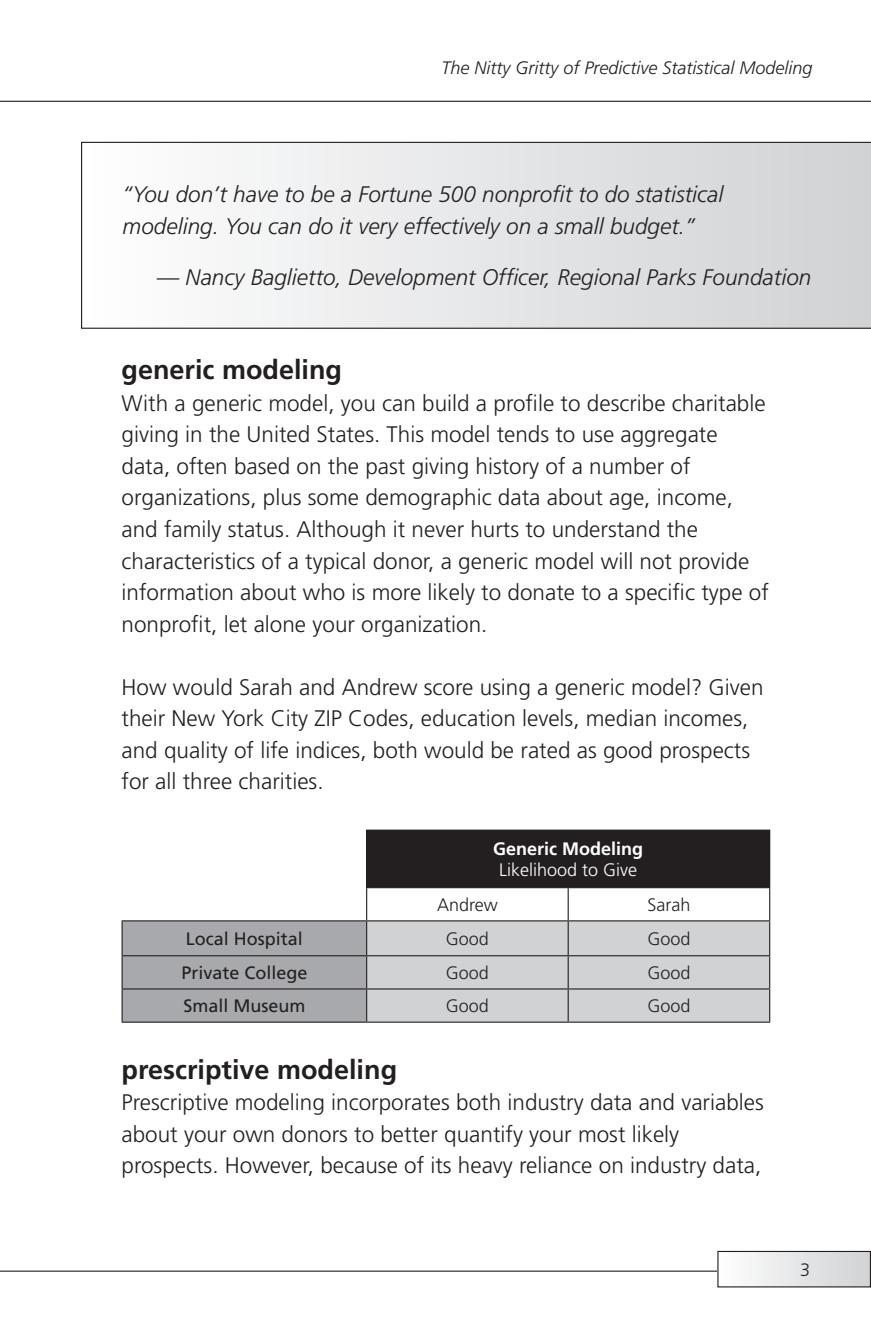
<style>
.page{position:relative;width:871px;height:1337px;background:#fff}
.page>*{position:absolute;margin:0;border:0;box-sizing:border-box;transform-origin:0 0}
.t1{font:700 27px "Frutiger";color:#231f20}
.t2{font:300 22.5px/31.5px "Frutiger";color:#231f20}
.t3{font:italic 300 22.5px/31.5px "Frutiger";color:#231f20}
.t4{font:italic 300 18px "Frutiger";color:#231f20}
.t5{font:18px "Frutiger";color:#231f20}
.t6{font:300 18px "Frutiger";color:#231f20}
.t7{font:300 18px "Frutiger";color:#fff}
.t8{font:700 18px "Frutiger";color:#fff}
</style>
<div class="page">
<hr style="left:0;top:1270px;width:871px;height:1px;background:#231f20">
<div style="left:718px;top:1251px;width:152px;height:35px;background:linear-gradient(to right,#fefefe,#d1d2d5)"></div>
<div style="left:717px;top:1250px;width:154px;height:37px;border:1px solid #231f20"></div>
<hr style="left:0;top:101px;width:871px;height:1px;background:#231f20">
<div style="left:367px;top:830px;width:403px;height:57px;background:#231f20"></div>
<svg style="left:123px;top:888px;width:646px;height:133px"></svg>
<hr style="left:366px;top:829px;width:202px;height:1px;background:#231f20">
<hr style="left:568px;top:829px;width:202px;height:1px;background:#231f20">
<hr style="left:366px;top:887px;width:202px;height:1px;background:#231f20">
<hr style="left:366px;top:888px;width:1px;height:32px;background:#231f20">
<hr style="left:568px;top:887px;width:202px;height:1px;background:#231f20">
<hr style="left:567px;top:888px;width:2px;height:32px;background:#231f20">
<hr style="left:769px;top:888px;width:1px;height:32px;background:#231f20">
<hr style="left:122px;top:920px;width:245px;height:1px;background:#231f20">
<hr style="left:122px;top:921px;width:1px;height:34px;background:#231f20">
<hr style="left:367px;top:920px;width:201px;height:1px;background:#231f20">
<hr style="left:366px;top:921px;width:1px;height:34px;background:#231f20">
<hr style="left:568px;top:920px;width:202px;height:1px;background:#231f20">
<hr style="left:567px;top:921px;width:2px;height:34px;background:#231f20">
<hr style="left:769px;top:921px;width:1px;height:34px;background:#231f20">
<hr style="left:122px;top:955px;width:245px;height:1px;background:#231f20">
<hr style="left:122px;top:956px;width:1px;height:32px;background:#231f20">
<hr style="left:367px;top:955px;width:201px;height:1px;background:#231f20">
<hr style="left:366px;top:956px;width:1px;height:32px;background:#231f20">
<hr style="left:568px;top:955px;width:202px;height:1px;background:#231f20">
<hr style="left:567px;top:956px;width:2px;height:32px;background:#231f20">
<hr style="left:769px;top:956px;width:1px;height:32px;background:#231f20">
<hr style="left:122px;top:988px;width:245px;height:1px;background:#231f20">
<hr style="left:122px;top:989px;width:1px;height:32px;background:#231f20">
<hr style="left:367px;top:988px;width:201px;height:1px;background:#231f20">
<hr style="left:366px;top:989px;width:1px;height:32px;background:#231f20">
<hr style="left:568px;top:988px;width:202px;height:1px;background:#231f20">
<hr style="left:567px;top:989px;width:2px;height:32px;background:#231f20">
<hr style="left:769px;top:989px;width:1px;height:32px;background:#231f20">
<hr style="left:122px;top:1021px;width:245px;height:1px;background:#231f20">
<hr style="left:367px;top:1021px;width:201px;height:1px;background:#231f20">
<hr style="left:568px;top:1021px;width:202px;height:1px;background:#231f20">
<hr style="left:366px;top:830px;width:1px;height:57px;background:#231f20">
<svg style="left:81px;top:142px;width:790px;height:187px"></svg>
<p class="t4" style="left:441px;top:58px;width:372px">The Nitty Gritty of Predictive Statistical Modeling</p>
<p class="t3" style="left:123px;top:179px;width:602px">“You don’t have to be a Fortune 500 nonprofit to do statistical modeling. You can do it very effectively on a small budget.”</p>
<p class="t3" style="left:157px;top:262px;width:656px">— Nancy Baglietto, Development Officer, Regional Parks Foundation</p>
<p class="t1" style="left:122px;top:354px;width:222px">generic modeling</p>
<p class="t2" style="left:122px;top:388px;width:649px">With a generic model, you can build a profile to describe charitable giving in the United States. This model tends to use aggregate data, often based on the past giving history of a number of organizations, plus some demographic data about age, income, and family status. Although it never hurts to understand the characteristics of a typical donor, a generic model will not provide information about who is more likely to donate to a specific type of nonprofit, let alone your organization.</p>
<p class="t2" style="left:122px;top:671px;width:643px">How would Sarah and Andrew score using a generic model? Given their New York City ZIP Codes, education levels, median incomes, and quality of life indices, both would be rated as good prospects for all three charities.</p>
<p class="t8" style="left:493px;top:838px;width:152px">Generic Modeling</p>
<p class="t7" style="left:499px;top:860px;width:140px">Likelihood to Give</p>
<p class="t6" style="left:437px;top:894px;width:62px">Andrew</p>
<p class="t6" style="left:647px;top:894px;width:45px">Sarah</p>
<p class="t5" style="left:186px;top:928px;width:119px">Local Hospital</p>
<p class="t6" style="left:446px;top:928px;width:45px">Good</p>
<p class="t6" style="left:647px;top:928px;width:45px">Good</p>
<p class="t5" style="left:181px;top:962px;width:128px">Private College</p>
<p class="t6" style="left:446px;top:962px;width:45px">Good</p>
<p class="t6" style="left:647px;top:962px;width:45px">Good</p>
<p class="t5" style="left:183px;top:995px;width:124px">Small Museum</p>
<p class="t6" style="left:446px;top:996px;width:45px">Good</p>
<p class="t6" style="left:647px;top:996px;width:45px">Good</p>
<p class="t1" style="left:122px;top:1053px;width:277px">prescriptive modeling</p>
<p class="t2" style="left:122px;top:1086px;width:644px">Prescriptive modeling incorporates both industry data and variables about your own donors to better quantify your most likely prospects. However, because of its heavy reliance on industry data,</p>
</div>
